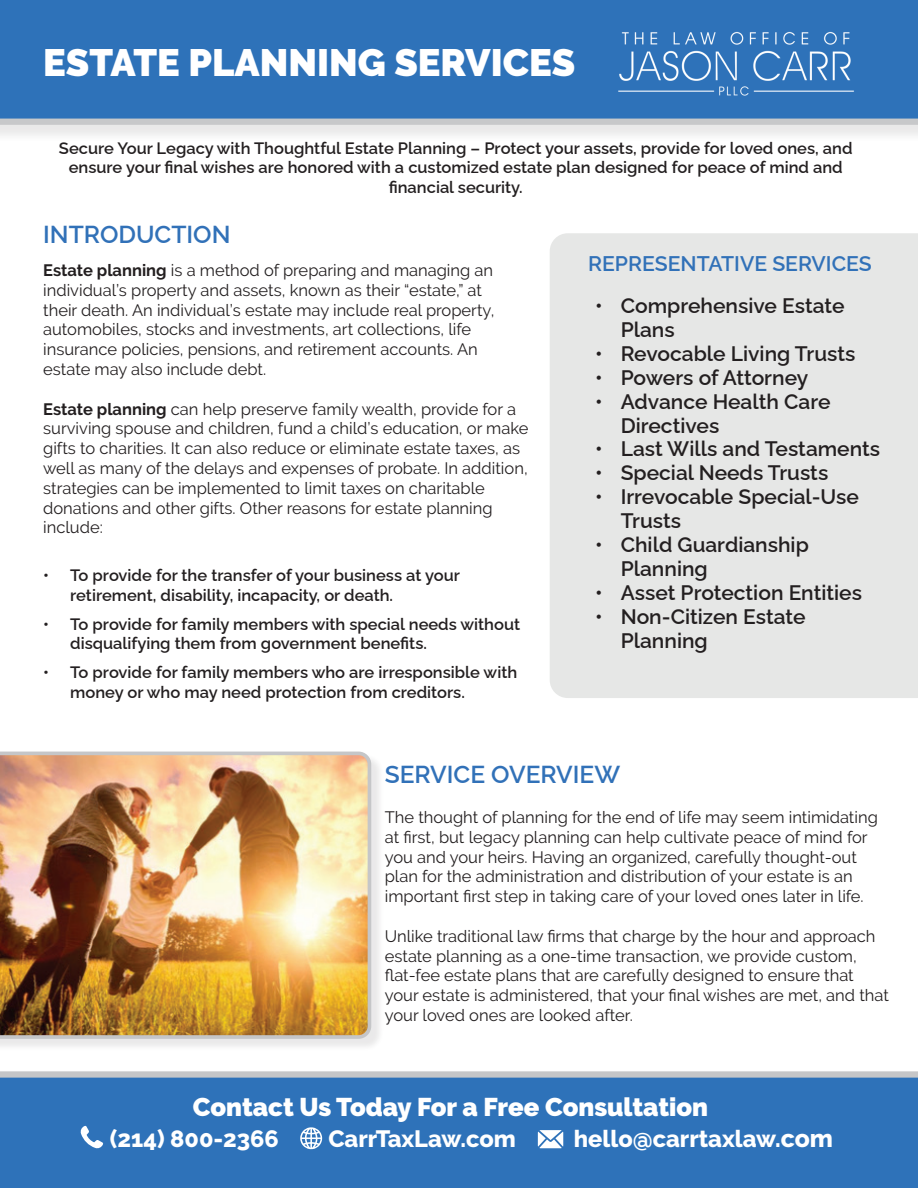
<style>
.page{position:relative;width:918px;height:1188px;background:#fff}
.page>*{position:absolute;margin:0;border:0;box-sizing:border-box;transform-origin:0 0}
.t1{font:900 37.95px "Raleway";color:#fff}
.t2{font:900 25.65px "Raleway";color:#fff}
.t3{font:100 24.6px "Raleway";color:#3171b8}
.t4{font:800 23.55px "Raleway";color:#fff}
.t5{font:100 21.15px "Raleway";color:#3171b8}
.t6{font:100 21px/24px "Raleway";color:#231f20}
.t7{font:16.5px/19.8px "Raleway";color:#231f20}
.t8{font:100 16.5px/19.8px "Raleway";color:#231f20}
.s1{font-weight:700}
.s2{font-size:24.75px}
</style>
<div class="page">
<div style="left:0;top:753px;width:384px;height:299px;background:#231f20;opacity:.1"></div>
<img style="left:0;top:752px;width:371px;height:287px">
<div style="left:550px;top:233px;width:368px;height:465px;background:#e6e7e6"></div>
<div style="left:0;top:1071px;width:918px;height:117px;background:#2e72b9"></div>
<div style="left:0;top:0;width:918px;height:144px;background:#231f20;opacity:.1"></div>
<div style="left:0;top:0;width:918px;height:125px;background:#2e72b9"></div>
<img style="left:603px;top:25px;width:267px;height:75px">
<svg style="left:80px;top:1126px;width:23px;height:23px"></svg>
<svg style="left:300px;top:1127px;width:22px;height:22px"></svg>
<svg style="left:538px;top:1130px;width:25px;height:18px"></svg>
<h1 class="t1" style="left:43px;top:40px;width:533px">ESTATE PLANNING SERVICES</h1>
<p class="t8" style="left:59px;top:136px;width:795px;text-align:center">Secure Your Legacy with Thoughtful Estate Planning – Protect your assets, provide for loved ones, and ensure your final wishes are honored with a customized estate plan designed for peace of mind and financial security.</p>
<h3 class="t3" style="left:43px;top:214px;width:189px">INTRODUCTION</h3>
<p class="t7" style="left:43px;top:260px;width:452px"><span class="s1">Estate planning</span> is a method of preparing and managing an</p>
<p class="t7" style="left:43px;top:280px;width:453px">individual’s property and assets, known as their “estate,” at their death. An individual’s estate may include real property, automobiles, stocks and investments, art collections, life insurance policies, pensions, and retirement accounts. An estate may also include debt.</p>
<p class="t7" style="left:43px;top:399px;width:487px"><span class="s1">Estate planning</span> can help preserve family wealth, provide for a surviving spouse and children, fund a child’s education, or make gifts to charities. It can also reduce or eliminate estate taxes, as well as many of the delays and expenses of probate. In addition, strategies can be implemented to limit taxes on charitable donations and other gifts. Other reasons for estate planning include:</p>
<p class="t8" style="left:70px;top:563px;width:391px;text-indent:-27px">• To provide for the transfer of your business at your retirement, disability, incapacity, or death.</p>
<p class="t8" style="left:70px;top:612px;width:451px;text-indent:-27px">• To provide for family members with special needs without disqualifying them from government benefits.</p>
<p class="t8" style="left:70px;top:661px;width:449px;text-indent:-27px">• To provide for family members who are irresponsible with money or who may need protection from creditors.</p>
<p class="t5" style="left:588px;top:247px;width:285px">REPRESENTATIVE SERVICES</p>
<p class="t6" style="left:621px;top:291px;width:225px;text-indent:-26px">• Comprehensive Estate<br>Plans</p>
<p class="t6" style="left:595px;top:339px;width:262px">• Revocable Living Trusts</p>
<p class="t6" style="left:595px;top:363px;width:215px">• Powers of Attorney</p>
<p class="t6" style="left:621px;top:387px;width:211px;text-indent:-26px">• Advance Health Care<br>Directives</p>
<p class="t6" style="left:595px;top:435px;width:287px">• Last Wills and Testaments</p>
<p class="t6" style="left:595px;top:459px;width:235px">• Special Needs Trusts</p>
<p class="t6" style="left:621px;top:483px;width:240px;text-indent:-26px">• Irrevocable Special-Use<br>Trusts</p>
<p class="t6" style="left:621px;top:531px;width:190px;text-indent:-26px">• Child Guardianship<br>Planning</p>
<p class="t6" style="left:595px;top:579px;width:269px">• Asset Protection Entities</p>
<p class="t6" style="left:621px;top:603px;width:186px;text-indent:-26px">• Non-Citizen Estate<br>Planning</p>
<h3 class="t3" style="left:385px;top:755px;width:237px">SERVICE OVERVIEW</h3>
<p class="t7" style="left:385px;top:807px;width:495px">The thought of planning for the end of life may seem intimidating at first, but legacy planning can help cultivate peace of mind for you and your heirs. Having an organized, carefully thought-out plan for the administration and distribution of your estate is an important first step in taking care of your loved ones later in life.</p>
<p class="t7" style="left:385px;top:926px;width:506px">Unlike traditional law firms that charge by the hour and approach estate planning as a one-time transaction, we provide custom, flat-fee estate plans that are carefully designed to ensure that your estate is administered, that your final wishes are met, and that your loved ones are looked after.</p>
<h2 class="t2" style="left:193px;top:1093px;width:517px">Contact Us Today For a Free Consultation</h2>
<h3 class="t4" style="left:110px;top:1125px;width:170px">(214) 800-2366</h3>
<h3 class="t4" style="left:328px;top:1125px;width:189px">CarrTaxLaw.com</h3>
<h3 class="t4" style="left:574px;top:1125px;width:261px">hello@carrtaxlaw.<span class="s2">com</span></h3>
</div>
